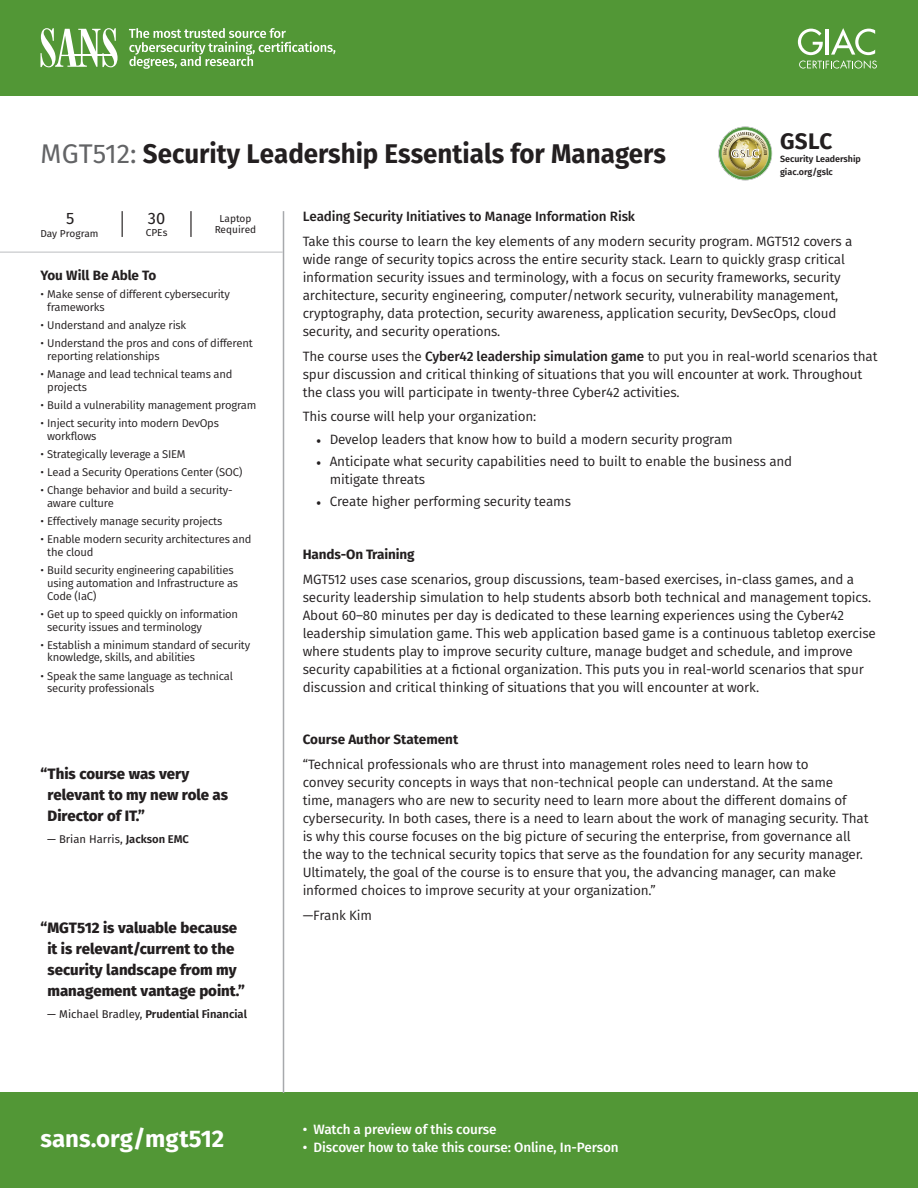
<style>
.page{position:relative;width:918px;height:1188px;background:#fff}
.page>*{position:absolute;margin:0;border:0;box-sizing:border-box;transform-origin:0 0}
.t1{font:700 27px "Fira Sans";color:#231f20;scale:.96 1}
.t2{font:700 24px "Fira Sans";color:#fff}
.t3{font:700 22.5px "Fira Sans";color:#231f20}
.t4{font:16.5px "Fira Sans";color:#231f20}
.t5{font:800 15px/21px "Fira Sans";color:#231f20;text-align:center}
.t6{font:13.5px/18px "Fira Sans";letter-spacing:-.01em;color:#231f20}
.t7{font:500 13.5px "Fira Sans";letter-spacing:-.01em;color:#fff}
.t8{font:700 13.5px "Fira Sans";color:#231f20}
.t9{font:500 13.5px "Fira Sans";letter-spacing:-.01em;color:#231f20}
.t10{font:11.25px/12.8px "Fira Sans";letter-spacing:-.02em;color:#231f20}
.t11{font:600 11.25px "Fira Sans";color:#231f20}
.t12{font:11.25px "Fira Sans";color:#231f20}
.t13{font:10.05px/10.8px "Fira Sans";color:#231f20;text-align:center}
.t14{font:600 9px/13.5px "Fira Sans";color:#231f20}
.s1{font-weight:400;color:#636466}
.s2{font-weight:600}
.s3{font-weight:400}
.s4{font-weight:500}
.s5{font-family:"Minion Pro"}
</style>
<div class="page">
<div style="left:0;top:1093px;width:918px;height:95px;background:#529736"></div>
<div style="left:0;top:0;width:918px;height:95px;background:#529736"></div>
<hr style="left:283px;top:211px;width:1px;height:882px;background:#a7a9ac">
<svg style="left:40px;top:28px;width:78px;height:39px"></svg>
<hr style="left:69px;top:55px;width:47px;height:1px;background:#fff">
<svg style="left:129px;top:28px;width:206px;height:41px"></svg>
<svg style="left:798px;top:28px;width:79px;height:41px"></svg>
<svg style="left:122px;top:211px;width:1px;height:26px"></svg>
<hr style="left:190px;top:211px;width:2px;height:26px;background:#231f20">
<hr style="left:0;top:252px;width:283px;height:1px;background:#bcbec0">
<svg style="left:719px;top:127px;width:53px;height:53px"></svg>
<svg style="left:721px;top:130px;width:48px;height:47px;background:#b8b782"></svg>
<h1 class="t1" style="left:40px;top:135px;width:653px"><span class="s1">MGT512:</span> Security Leadership Essentials for Managers</h1>
<h3 class="t3" style="left:780px;top:126px;width:54px">GSLC</h3>
<p class="t14" style="left:780px;top:151px;width:82px">Security Leadership giac.org/gslc</p>
<p class="t4" style="left:66px;top:206px;width:10px">5</p>
<p class="t13" style="left:40px;top:228px;width:60px">Day Program</p>
<p class="t4" style="left:148px;top:207px;width:19px">30</p>
<p class="t13" style="left:146px;top:227px;width:23px">CPEs</p>
<p class="t13" style="left:215px;top:213px;width:43px">Laptop<br>Required</p>
<p class="t8" style="left:41px;top:266px;width:117px">You Will Be Able To</p>
<p class="t10" style="left:47px;top:288px;width:184px;text-indent:-7px">• Make sense of different cybersecurity frameworks</p>
<p class="t10" style="left:40px;top:319px;width:147px">• Understand and analyze risk</p>
<p class="t10" style="left:47px;top:337px;width:207px;text-indent:-7px">• Understand the pros and cons of different reporting relationships</p>
<p class="t10" style="left:47px;top:368px;width:187px;text-indent:-7px">• Manage and lead technical teams and projects</p>
<p class="t10" style="left:40px;top:399px;width:217px">• Build a vulnerability management program</p>
<p class="t10" style="left:47px;top:417px;width:173px;text-indent:-7px">• Inject security into modern DevOps workflows</p>
<p class="t10" style="left:40px;top:448px;width:147px">• Strategically leverage a SIEM</p>
<p class="t10" style="left:40px;top:466px;width:203px">• Lead a Security Operations Center (SOC)</p>
<p class="t10" style="left:47px;top:484px;width:187px;text-indent:-7px">• Change behavior and build a security&shy;aware culture</p>
<p class="t10" style="left:40px;top:515px;width:183px">• Effectively manage security projects</p>
<p class="t10" style="left:47px;top:533px;width:206px;text-indent:-7px">• Enable modern security architectures and the cloud</p>
<p class="t10" style="left:47px;top:564px;width:192px;text-indent:-7px">• Build security engineering capabilities using automation and Infrastructure as<br>Code (IaC)</p>
<p class="t10" style="left:47px;top:608px;width:192px;text-indent:-7px">• Get up to speed quickly on information security issues and terminology</p>
<p class="t10" style="left:47px;top:638px;width:204px;text-indent:-7px">• Establish a minimum standard of security knowledge, skills, and abilities</p>
<p class="t10" style="left:47px;top:669px;width:187px;text-indent:-7px">• Speak the same language as technical security professionals</p>
<p class="t5" style="left:48px;top:763px;width:182px;text-align:left;text-indent:-7px">“This course was very relevant to my new role as<br>Director of IT.”</p>
<p class="t12" style="left:47px;top:831px;width:143px">— Brian Harris, <span class="s2">Jackson EMC</span></p>
<p class="t5" style="left:40px;top:917px;width:206px">“MGT512 is valuable because it is relevant/current to the security landscape from my management vantage point.”</p>
<p class="t11" style="left:47px;top:1004px;width:201px"><span class="s3">— Michael Bradley,</span> Prudential Financial</p>
<h2 class="t2" style="left:40px;top:1122px;width:185px">sans.org/mgt512</h2>
<p class="t9" style="left:303px;top:207px;width:334px">Leading Security Initiatives to Manage Information Risk</p>
<p class="t6" style="left:303px;top:232px;width:551px">Take this course to learn the key elements of any modern security program. MGT512 covers a wide range of security topics across the entire security stack. Learn to quickly grasp critical information security issues and terminology, with a focus on security frameworks, security architecture, security engineering, computer/network security, vulnerability management, cryptography, data protection, security awareness, application security, DevSecOps, cloud security, and security operations.</p>
<p class="t6" style="left:303px;top:347px;width:576px">The course uses the <span class="s4">Cyber42 leadership simulation game</span> to put you in real-world scenarios that spur discussion and critical thinking of situations that you will encounter at work. Throughout the class you will participate in twenty-three Cyber42 activities.</p>
<p class="t6" style="left:303px;top:408px;width:235px">This course will help your organization:</p>
<p class="t6" style="left:316px;top:430px;width:418px"><span class="s5">•</span> Develop leaders that know how to build a modern security program</p>
<p class="t6" style="left:330px;top:452px;width:464px;text-indent:-14px"><span class="s5">•</span> Anticipate what security capabilities need to built to enable the business and mitigate threats</p>
<p class="t6" style="left:316px;top:493px;width:256px"><span class="s5">•</span> Create higher performing security teams</p>
<p class="t8" style="left:303px;top:545px;width:113px">Hands-On Training</p>
<p class="t6" style="left:303px;top:570px;width:575px">MGT512 uses case scenarios, group discussions, team-based exercises, in-class games, and a security leadership simulation to help students absorb both technical and management topics.<br>About 60–80 minutes per day is dedicated to these learning experiences using the Cyber42 leadership simulation game. This web application based game is a continuous tabletop exercise where students play to improve security culture, manage budget and schedule, and improve security capabilities at a fictional organization. This puts you in real-world scenarios that spur discussion and critical thinking of situations that you will encounter at work.</p>
<p class="t8" style="left:303px;top:730px;width:157px">Course Author Statement</p>
<p class="t6" style="left:303px;top:755px;width:567px">“Technical professionals who are thrust into management roles need to learn how to<br>convey security concepts in ways that non-technical people can understand. At the same<br>time, managers who are new to security need to learn more about the different domains of cybersecurity. In both cases, there is a need to learn about the work of managing security. That is why this course focuses on the big picture of securing the enterprise, from governance all the way to the technical security topics that serve as the foundation for any security manager.<br>Ultimately, the goal of the course is to ensure that you, the advancing manager, can make informed choices to improve security at your organization.”</p>
<p class="t6" style="left:303px;top:906px;width:71px">—Frank Kim</p>
<p class="t7" style="left:303px;top:1120px;width:195px">• Watch a preview of this course</p>
<p class="t7" style="left:303px;top:1138px;width:318px">• Discover how to take this course: Online, In-Person</p>
</div>
